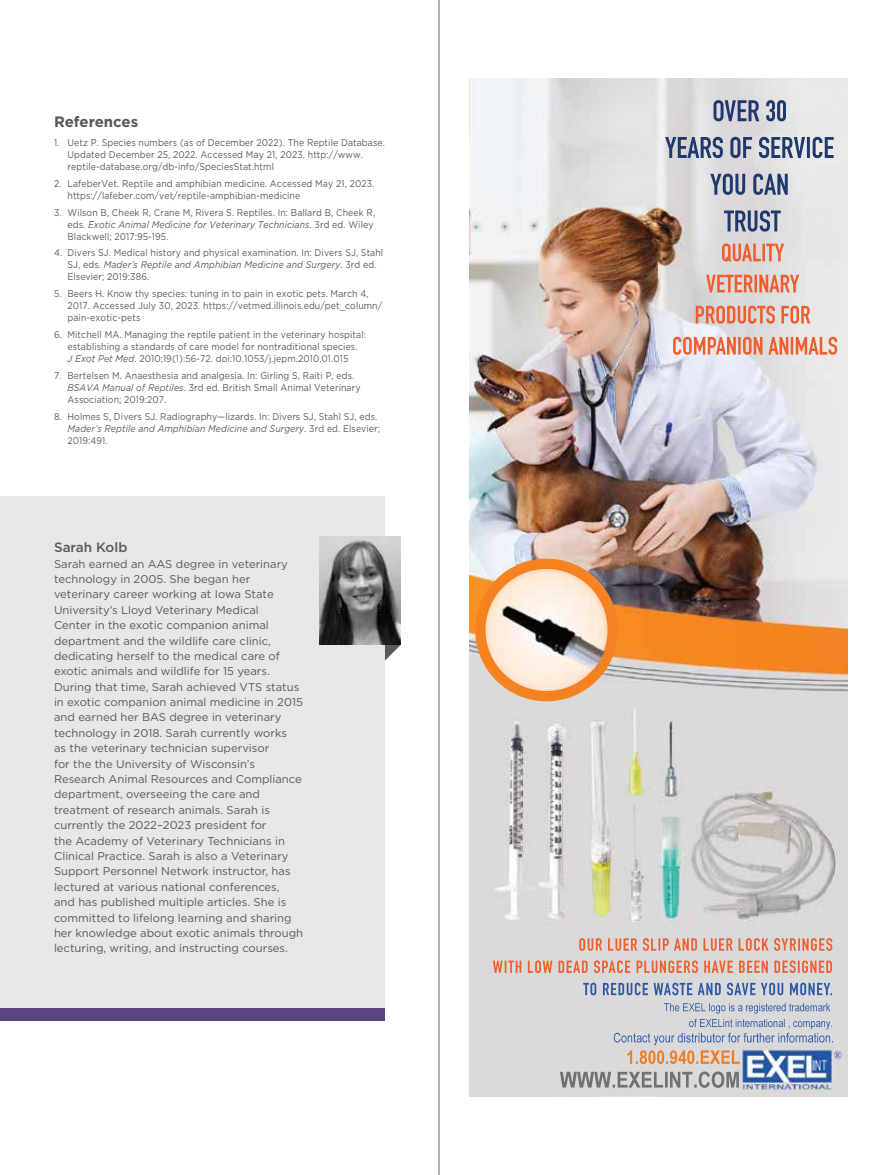
<style>
.page{position:relative;width:878px;height:1175px;background:#fff}
.page>*{position:absolute;margin:0;border:0;box-sizing:border-box;transform-origin:0 0}
.t1{font:700 15px "Gotham";color:#58595b}
.t2{font:500 13.5px "Gotham";color:#58595b}
.t3{font:11.25px/15.5px "Gotham";color:#58595b}
.t4{font:9.75px/12px "Gotham";letter-spacing:.01em;color:#58595b;scale:.9 1}
.s1{font-style:italic}
</style>
<div class="page">
<div style="left:0;top:496px;width:385px;height:512px;background:#e6e7e8"></div>
<div style="left:0;top:1008px;width:385px;height:12px;background:#5a467f"></div>
<svg style="left:385px;top:645px;width:15px;height:15px"></svg>
<img style="left:319px;top:537px;width:81px;height:108px">
<img style="left:470px;top:78px;width:378px;height:1018px">
<img style="left:627px;top:1050px;width:102px;height:14px">
<img style="left:664px;top:1003px;width:70px;height:10px">
<img style="left:579px;top:938px;width:70px;height:12px">
<img style="left:613px;top:1032px;width:45px;height:13px">
<img style="left:665px;top:100px;width:121px;height:58px">
<img style="left:695px;top:243px;width:104px;height:80px">
<img style="left:475px;top:558px;width:143px;height:143px;border-radius:71px">
<img style="left:485px;top:569px;width:122px;height:122px;border-radius:61px">
<hr style="left:438px;top:0;width:2px;height:1174px;background:#939598">
<h1 class="t1" style="left:54px;top:115px;width:86px">References</h1>
<p class="t4" style="left:67px;top:137px;width:354px;text-indent:-13px">1. Uetz P. Species numbers (as of December 2022). The Reptile Database.<br>Updated December 25, 2022. Accessed May 21, 2023. http://www. reptile-database.org/db-info/SpeciesStat.html</p>
<p class="t4" style="left:67px;top:178px;width:342px;text-indent:-13px">2. LafeberVet. Reptile and amphibian medicine. Accessed May 21, 2023. https://lafeber.com/vet/reptile-amphibian-medicine</p>
<p class="t4" style="left:67px;top:206px;width:343px;text-indent:-13px">3. Wilson B, Cheek R, Crane M, Rivera S. Reptiles. In: Ballard B, Cheek R, eds. <span class="s1">Exotic Animal Medicine for Veterinary Technicians</span>. 3rd ed. Wiley<br>Blackwell; 2017:95-195.</p>
<p class="t4" style="left:67px;top:247px;width:352px;text-indent:-13px">4. Divers SJ. Medical history and physical examination. In: Divers SJ, Stahl<br>SJ, eds. <span class="s1">Mader’s Reptile and Amphibian Medicine and Surgery</span>. 3rd ed.<br>Elsevier; 2019:386.</p>
<p class="t4" style="left:67px;top:288px;width:351px;text-indent:-13px">5. Beers H. Know thy species: tuning in to pain in exotic pets. March 4,<br>2017. Accessed July 30, 2023. https://vetmed.illinois.edu/pet_column/ pain-exotic-pets</p>
<p class="t4" style="left:54px;top:329px;width:348px;text-align:center">6. Mitchell MA. Managing the reptile patient in the veterinary hospital: establishing a standards of care model for nontraditional species.<br><span class="s1">J Exot Pet Med</span>. 2010;19(1):56-72. doi:10.1053/j.jepm.2010.01.015</p>
<p class="t4" style="left:67px;top:370px;width:327px;text-indent:-13px">7. Bertelsen M. Anaesthesia and analgesia. In: Girling S, Raiti P, eds.<br><span class="s1">BSAVA Manual of Reptiles</span>. 3rd ed. British Small Animal Veterinary<br>Association; 2019:207.</p>
<p class="t4" style="left:67px;top:411px;width:349px;text-indent:-13px">8. Holmes S, Divers SJ. Radiography—lizards. In: Divers SJ, Stahl SJ, eds.<br><span class="s1">Mader’s Reptile and Amphibian Medicine and Surgery</span>. 3rd ed. Elsevier;<br>2019:491.</p>
<h2 class="t2" style="left:54px;top:541px;width:75px">Sarah Kolb</h2>
<p class="t3" style="left:54px;top:556px;width:251px">Sarah earned an AAS degree in veterinary technology in 2005. She began her veterinary career working at Iowa State University’s Lloyd Veterinary Medical<br>Center in the exotic companion animal department and the wildlife care clinic, dedicating herself to the medical care of exotic animals and wildlife for 15 years.<br>During that time, Sarah achieved VTS status in exotic companion animal medicine in 2015 and earned her BAS degree in veterinary technology in 2018. Sarah currently works<br>as the veterinary technician supervisor<br>for the the University of Wisconsin’s Research Animal Resources and Compliance department, overseeing the care and treatment of research animals. Sarah is currently the 2022–2023 president for<br>the Academy of Veterinary Technicians in Clinical Practice. Sarah is also a Veterinary Support Personnel Network instructor, has lectured at various national conferences, and has published multiple articles. She is committed to lifelong learning and sharing her knowledge about exotic animals through lecturing, writing, and instructing courses.</p>
</div>
